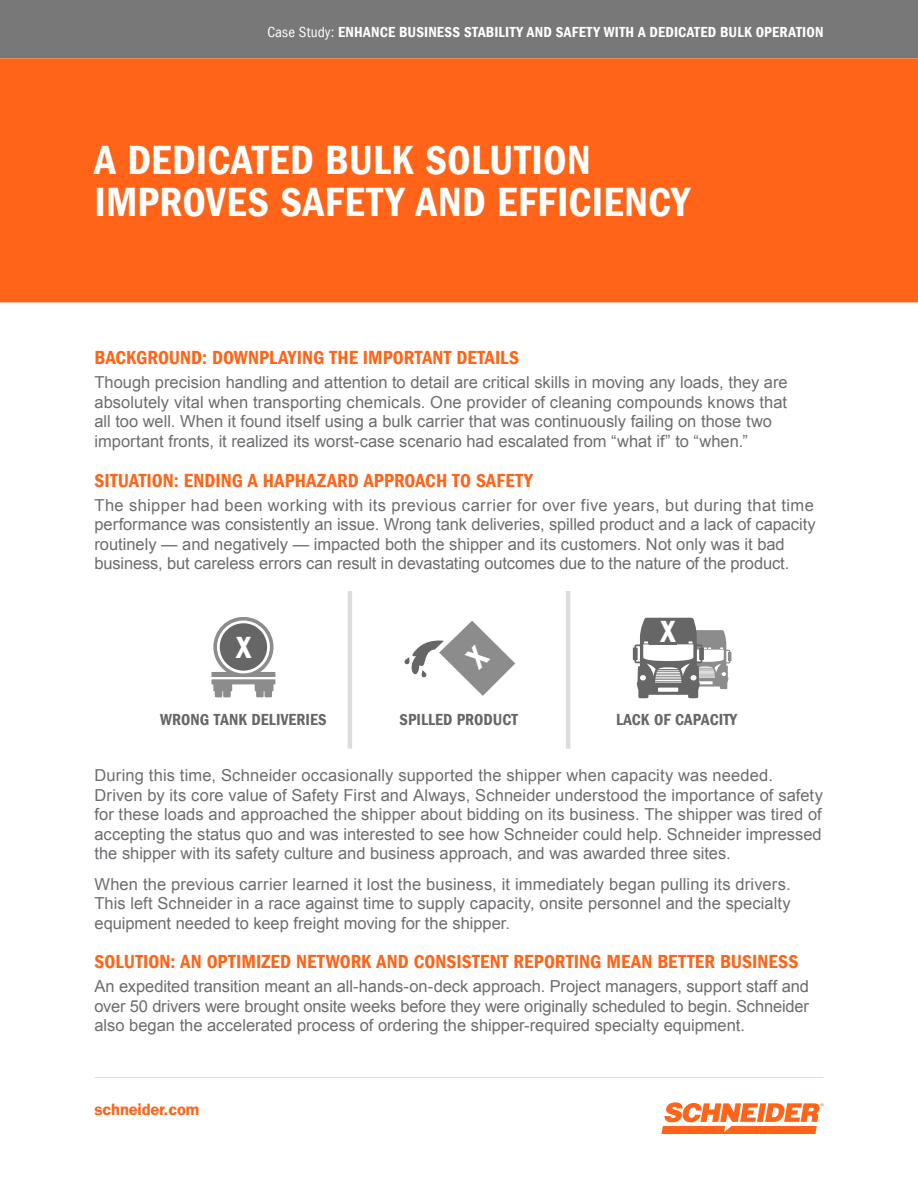
<style>
.page{position:relative;width:918px;height:1188px;background:#fff}
.page>*{position:absolute;margin:0;border:0;box-sizing:border-box;transform-origin:0 0}
.t1{font:42px/42px "Franklin Gothic LT Com Dm Cn";letter-spacing:.01em;color:#fff}
.t2{font:31.5px "Franklin Gothic LT Com Dm Cn";color:#fff}
.t3{font:19.5px "Franklin Gothic LT Com Dm Cn";letter-spacing:.005em;color:#ff6418}
.t4{font:16.5px/19.5px "Arial";color:#6c6d70}
.t5{font:16.5px "Franklin Gothic LT Com Dm Cn";letter-spacing:.005em;color:#666}
.t6{font:16.5px "Franklin Gothic LT Com Dm";letter-spacing:-.01em;color:#ff6418}
.t7{font:15px "Franklin Gothic LT Com Dm Cn";letter-spacing:.015em;color:#fff}
.s1{font-family:"Franklin Gothic LT Com";font-stretch:condensed}
</style>
<div class="page">
<hr style="left:94px;top:1077px;width:730px;height:1px;background:#dcddde">
<svg style="left:662px;top:1102px;width:162px;height:32px"></svg>
<div style="left:0;top:0;width:918px;height:58px;background:#787878"></div>
<div style="left:0;top:58px;width:918px;height:244px;background:#ff6418"></div>
<hr style="left:348px;top:591px;width:4px;height:158px;background:#dcddde">
<hr style="left:566px;top:591px;width:4px;height:158px;background:#dcddde">
<svg style="left:633px;top:618px;width:98px;height:80px"></svg>
<svg style="left:211px;top:618px;width:64px;height:79px"></svg>
<svg style="left:404px;top:621px;width:111px;height:75px"></svg>
<p class="t7" style="left:267px;top:24px;width:558px"><span class="s1">Case Study:</span> ENHANCE BUSINESS STABILITY AND SAFETY WITH A DEDICATED BULK OPERATION</p>
<h1 class="t1" style="left:94px;top:139px;width:597px">A DEDICATED BULK SOLUTION<br>IMPROVES SAFETY AND EFFICIENCY</h1>
<p class="t3" style="left:94px;top:347px;width:426px">BACKGROUND: DOWNPLAYING THE IMPORTANT DETAILS</p>
<p class="t4" style="left:94px;top:373px;width:695px">Though precision handling and attention to detail are critical skills in moving any loads, they are absolutely vital when transporting chemicals. One provider of cleaning compounds knows that all too well. When it found itself using a bulk carrier that was continuously failing on those two important fronts, it realized its worst-case scenario had escalated from “what if” to “when.”</p>
<p class="t3" style="left:94px;top:469px;width:440px">SITUATION: ENDING A HAPHAZARD APPROACH TO SAFETY</p>
<p class="t4" style="left:94px;top:495px;width:723px">The shipper had been working with its previous carrier for over five years, but during that time performance was consistently an issue. Wrong tank deliveries, spilled product and a lack of capacity routinely — and negatively — impacted both the shipper and its customers. Not only was it bad business, but careless errors can result in devastating outcomes due to the nature of the product.</p>
<h2 class="t2" style="left:236px;top:629px;width:17px">X</h2>
<p class="t5" style="left:160px;top:710px;width:168px">WRONG TANK DELIVERIES</p>
<h2 class="t2" style="left:660px;top:613px;width:17px">X</h2>
<p class="t5" style="left:400px;top:710px;width:120px">SPILLED PRODUCT</p>
<p class="t5" style="left:616px;top:710px;width:122px">LACK OF CAPACITY</p>
<p class="t4" style="left:94px;top:766px;width:730px">During this time, Schneider occasionally supported the shipper when capacity was needed.<br>Driven by its core value of Safety First and Always, Schneider understood the importance of safety for these loads and approached the shipper about bidding on its business. The shipper was tired of accepting the status quo and was interested to see how Schneider could help. Schneider impressed the shipper with its safety culture and business approach, and was awarded three sites.</p>
<p class="t4" style="left:94px;top:874px;width:698px;text-align:justify">When the previous carrier learned it lost the business, it immediately began pulling its drivers.<br>This left Schneider in a race against time to supply capacity, onsite personnel and the specialty equipment needed to keep freight moving for the shipper.</p>
<p class="t3" style="left:94px;top:951px;width:705px">SOLUTION: AN OPTIMIZED NETWORK AND CONSISTENT REPORTING MEAN BETTER BUSINESS</p>
<p class="t4" style="left:94px;top:977px;width:716px;text-align:justify">An expedited transition meant an all-hands-on-deck approach. Project managers, support staff and over 50 drivers were brought onsite weeks before they were originally scheduled to begin. Schneider also began the accelerated process of ordering the shipper-required specialty equipment.</p>
<p class="t6" style="left:94px;top:1099px;width:106px">schneider.com</p>
</div>
